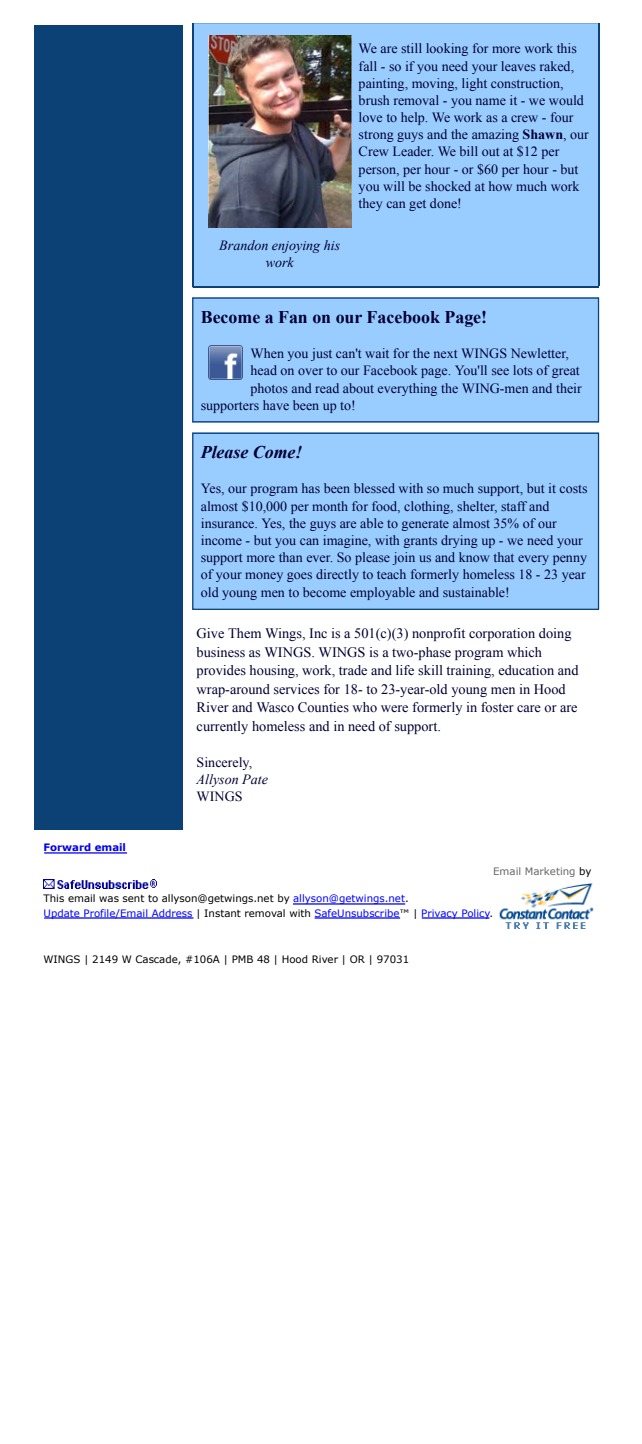
<style>
.page{position:relative;width:642px;height:1444px;background:#fff}
.page>*{position:absolute;margin:0;border:0;box-sizing:border-box;transform-origin:0 0}
.t1{font:700 17.85px "Times New Roman";color:#003}
.t2{font:italic 700 17.85px "Times New Roman";color:#003}
.t3{font:14.4px/18.5px "Times New Roman";color:#003}
.t4{font:14.1px/17.1px "Times New Roman";color:#003}
.t5{font:italic 14.1px/17.1px "Times New Roman";color:#003;text-align:center}
.t6{font:10.2px/14.1px "Verdana";color:#00f}
.t7{font:10.2px "Verdana";color:#000}
.t8{font:10.2px "Verdana";color:#666}
.t9{font:700 10.2px "Verdana";color:#00e}
.s1{font-weight:700}
.s2{color:#000}
</style>
<div class="page">
<div style="left:34px;top:25px;width:148px;height:804px;background:#0c4175"></div>
<div style="left:192px;top:23px;width:406px;height:264px;background:#9cf"></div>
<hr style="left:597px;top:23px;width:2px;height:263px;background:#0c4175">
<hr style="left:193px;top:286px;width:406px;height:1px;background:#0c4175">
<hr style="left:192px;top:23px;width:1px;height:264px;background:#0c4175">
<div style="left:192px;top:297px;width:406px;height:126px;background:#9cf"></div>
<div style="left:192px;top:297px;width:407px;height:125px;border:1px solid #0c4175"></div>
<div style="left:192px;top:432px;width:406px;height:177px;background:#9cf"></div>
<div style="left:192px;top:432px;width:407px;height:178px;border:1px solid #0c4175"></div>
<img style="left:208px;top:36px;width:143px;height:192px">
<img style="left:208px;top:345px;width:35px;height:34px">
<hr style="left:44px;top:852px;width:83px;height:1px;background:#00e">
<img style="left:44px;top:879px;width:112px;height:9px">
<hr style="left:293px;top:903px;width:112px;height:1px;background:#00f">
<hr style="left:44px;top:917px;width:149px;height:1px;background:#00f">
<hr style="left:314px;top:917px;width:86px;height:1px;background:#00f">
<hr style="left:422px;top:917px;width:67px;height:1px;background:#00f">
<img style="left:499px;top:883px;width:95px;height:46px">
<p class="t5" style="left:219px;top:236px;width:122px">Brandon enjoying his work</p>
<p class="t4" style="left:358px;top:40px;width:232px">We are still looking for more work this fall - so if you need your leaves raked, painting, moving, light construction, brush removal - you name it - we would love to help. We work as a crew - four strong guys and the amazing <span class="s1">Shawn</span>, our Crew Leader. We bill out at $12 per person, per hour - or $60 per hour - but you will be shocked at how much work they can get done!</p>
<p class="t9" style="left:44px;top:841px;width:84px">Forward email</p>
<p class="t1" style="left:201px;top:304px;width:288px">Become a Fan on our Facebook Page!</p>
<p class="t4" style="left:250px;top:345px;width:320px">When you just can't wait for the next WINGS Newletter,</p>
<p class="t4" style="left:250px;top:362px;width:331px">head on over to our Facebook page. You'll see lots of great</p>
<p class="t4" style="left:250px;top:379px;width:333px">photos and read about everything the WING-men and their</p>
<p class="t4" style="left:201px;top:396px;width:157px">supporters have been up to!</p>
<p class="t2" style="left:201px;top:439px;width:103px">Please Come!</p>
<p class="t4" style="left:201px;top:480px;width:388px">Yes, our program has been blessed with so much support, but it costs almost $10,000 per month for food, clothing, shelter, staff and insurance. Yes, the guys are able to generate almost 35% of our income - but you can imagine, with grants drying up - we need your support more than ever. So please join us and know that every penny of your money goes directly to teach formerly homeless 18 - 23 year old young men to become employable and sustainable!</p>
<p class="t3" style="left:196px;top:624px;width:383px">Give Them Wings, Inc is a 501(c)(3) nonprofit corporation doing business as WINGS. WINGS is a two-phase program which provides housing, work, trade and life skill training, education and wrap-around services for 18- to 23-year-old young men in Hood River and Wasco Counties who were formerly in foster care or are currently homeless and in need of support.</p>
<p class="t4" style="left:196px;top:753px;width:57px">Sincerely,</p>
<p class="t5" style="left:196px;top:770px;width:73px">Allyson Pate</p>
<p class="t4" style="left:196px;top:787px;width:47px">WINGS</p>
<p class="t8" style="left:493px;top:864px;width:100px">Email Marketing <span class="s2">by</span></p>
<p class="t6" style="left:44px;top:891px;width:451px"><span class="s2">This email was sent to allyson@getwings.net by</span> allyson@getwings.net<span class="s2">.<br></span>Update Profile/Email Address <span class="s2">| Instant removal with</span> SafeUnsubscribe<span class="s2">™ |</span> Privacy Policy<span class="s2">.</span></p>
<p class="t7" style="left:44px;top:953px;width:367px">WINGS | 2149 W Cascade, #106A | PMB 48 | Hood River | OR | 97031</p>
</div>
